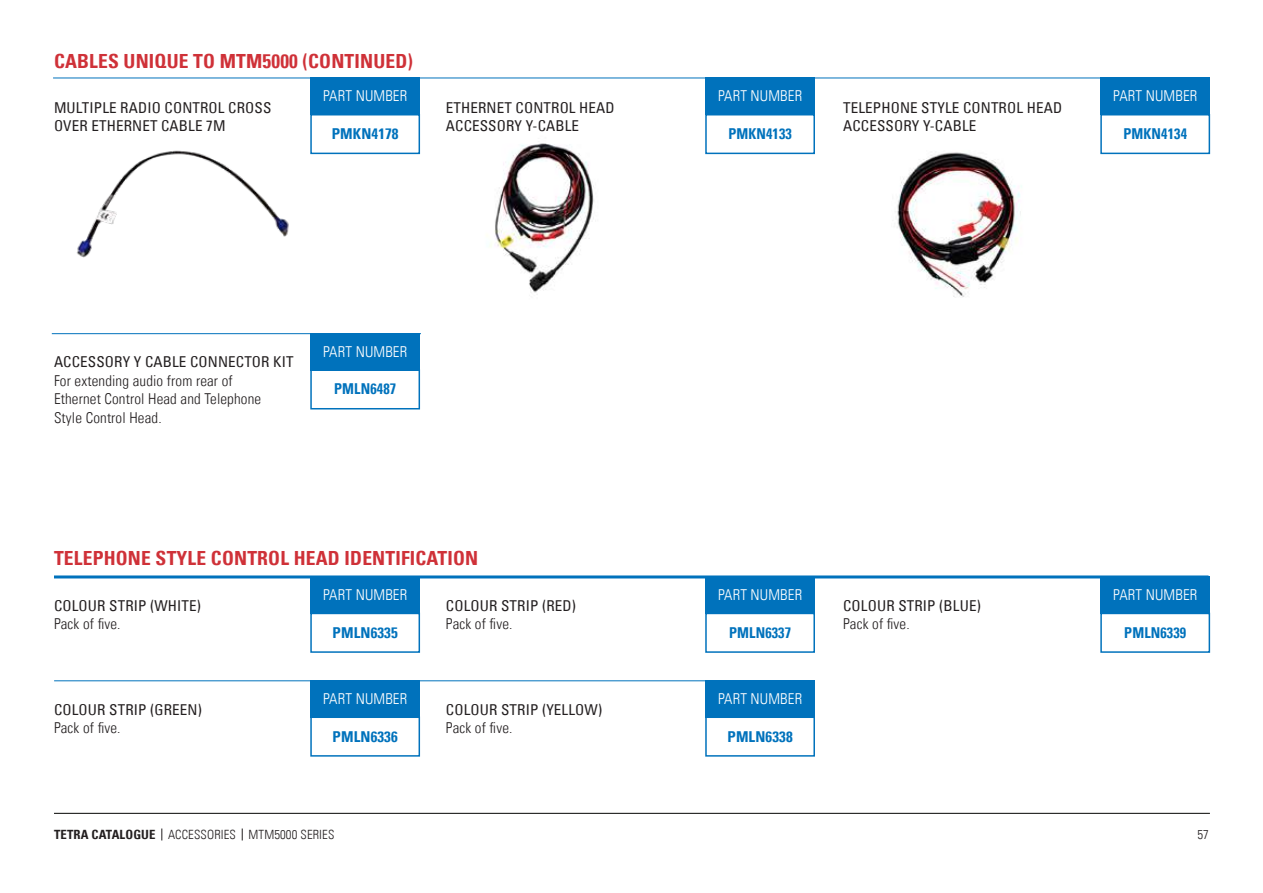
<style>
.page{position:relative;width:1263px;height:893px;background:#fff}
.page>*{position:absolute;margin:0;border:0;box-sizing:border-box;transform-origin:0 0}
.t1{font:700 condensed 19.5px "Univers LT";letter-spacing:.01em;color:#cf3138}
.t2{font:condensed 15px/18.3px "Univers LT";letter-spacing:.01em;color:#231f20}
.t3{font:300 condensed 15px/18.3px "Univers LT";letter-spacing:.01em;color:#231f20}
.t4{font:300 condensed 15px "Univers LT";letter-spacing:.01em;color:#fff}
.t5{font:700 condensed 15px "Univers LT";letter-spacing:.01em;color:#0072bc;scale:.95 1}
.t6{font:700 condensed 15px "Univers LT";letter-spacing:.01em;color:#0072bc}
.t7{font:300 condensed 12.75px "Univers LT";letter-spacing:.01em;color:#231f20}
.s1{font-weight:700}
</style>
<div class="page">
<img style="left:895px;top:152px;width:127px;height:145px">
<img style="left:487px;top:143px;width:107px;height:150px">
<svg style="left:162px;top:828px;width:1px;height:12px"></svg>
<svg style="left:242px;top:828px;width:1px;height:12px"></svg>
<div style="left:1100px;top:78px;width:110px;height:37px;background:#0072bc"></div>
<div style="left:1100px;top:114px;width:110px;height:40px;border:2px solid #0072bc"></div>
<div style="left:310px;top:78px;width:110px;height:37px;background:#0072bc"></div>
<div style="left:310px;top:114px;width:110px;height:40px;border:2px solid #0072bc"></div>
<hr style="left:53px;top:78px;width:1157px;height:1px;background:#0072bc">
<div style="left:705px;top:78px;width:110px;height:37px;background:#0072bc"></div>
<div style="left:705px;top:114px;width:110px;height:40px;border:2px solid #0072bc"></div>
<hr style="left:52px;top:333px;width:369px;height:1px;background:#0072bc">
<div style="left:310px;top:333px;width:110px;height:37px;background:#0072bc"></div>
<div style="left:310px;top:369px;width:110px;height:40px;border:2px solid #0072bc"></div>
<hr style="left:54px;top:813px;width:1156px;height:1px;background:#040503">
<div style="left:310px;top:576px;width:110px;height:38px;background:#0072bc"></div>
<div style="left:310px;top:613px;width:110px;height:40px;border:2px solid #0072bc"></div>
<div style="left:705px;top:576px;width:110px;height:38px;background:#0072bc"></div>
<div style="left:705px;top:613px;width:110px;height:40px;border:2px solid #0072bc"></div>
<hr style="left:54px;top:575px;width:1154px;height:3px;background:#0072bc">
<div style="left:1100px;top:576px;width:110px;height:38px;background:#0072bc"></div>
<div style="left:1100px;top:613px;width:110px;height:40px;border:2px solid #0072bc"></div>
<img style="left:76px;top:150px;width:213px;height:108px">
<div style="left:310px;top:680px;width:110px;height:38px;background:#0072bc"></div>
<div style="left:310px;top:716px;width:110px;height:41px;border:2px solid #0072bc"></div>
<div style="left:705px;top:680px;width:110px;height:38px;background:#0072bc"></div>
<div style="left:705px;top:716px;width:110px;height:41px;border:2px solid #0072bc"></div>
<hr style="left:54px;top:680px;width:761px;height:1px;background:#0072bc">
<h1 class="t1" style="left:54px;top:49px;width:360px">CABLES UNIQUE TO MTM5000 (CONTINUED)</h1>
<p class="t2" style="left:54px;top:98px;width:219px">MULTIPLE RADIO CONTROL CROSS<br>OVER ETHERNET CABLE 7M</p>
<p class="t4" style="left:323px;top:87px;width:86px">PART NUMBER</p>
<p class="t6" style="left:332px;top:125px;width:68px">PMKN4178</p>
<p class="t4" style="left:718px;top:87px;width:86px">PART NUMBER</p>
<p class="t5" style="left:728px;top:125px;width:68px">PMKN4133</p>
<p class="t2" style="left:446px;top:98px;width:170px">ETHERNET CONTROL HEAD<br>ACCESSORY Y-CABLE</p>
<p class="t2" style="left:843px;top:98px;width:221px">TELEPHONE STYLE CONTROL HEAD<br>ACCESSORY Y-CABLE</p>
<p class="t4" style="left:1113px;top:87px;width:86px">PART NUMBER</p>
<p class="t5" style="left:1123px;top:125px;width:68px">PMKN4134</p>
<p class="t2" style="left:54px;top:353px;width:241px">ACCESSORY Y CABLE CONNECTOR KIT</p>
<p class="t3" style="left:54px;top:371px;width:209px">For extending audio from rear of<br>Ethernet Control Head and Telephone<br>Style Control Head.</p>
<p class="t4" style="left:323px;top:342px;width:86px">PART NUMBER</p>
<p class="t5" style="left:334px;top:380px;width:67px">PMLN6487</p>
<h1 class="t1" style="left:54px;top:546px;width:426px">TELEPHONE STYLE CONTROL HEAD IDENTIFICATION</h1>
<p class="t2" style="left:54px;top:596px;width:149px">COLOUR STRIP (WHITE)</p>
<p class="t3" style="left:54px;top:615px;width:68px">Pack of five.</p>
<p class="t2" style="left:54px;top:700px;width:149px">COLOUR STRIP (GREEN)</p>
<p class="t3" style="left:54px;top:718px;width:68px">Pack of five.</p>
<p class="t4" style="left:323px;top:586px;width:86px">PART NUMBER</p>
<p class="t6" style="left:333px;top:624px;width:67px">PMLN6335</p>
<p class="t4" style="left:323px;top:690px;width:86px">PART NUMBER</p>
<p class="t6" style="left:333px;top:727px;width:67px">PMLN6336</p>
<p class="t2" style="left:446px;top:596px;width:132px">COLOUR STRIP (RED)</p>
<p class="t3" style="left:446px;top:615px;width:68px">Pack of five.</p>
<p class="t2" style="left:446px;top:700px;width:158px">COLOUR STRIP (YELLOW)</p>
<p class="t3" style="left:446px;top:718px;width:68px">Pack of five.</p>
<p class="t4" style="left:718px;top:586px;width:86px">PART NUMBER</p>
<p class="t5" style="left:729px;top:624px;width:67px">PMLN6337</p>
<p class="t4" style="left:718px;top:690px;width:86px">PART NUMBER</p>
<p class="t6" style="left:727px;top:727px;width:67px">PMLN6338</p>
<p class="t2" style="left:843px;top:596px;width:139px">COLOUR STRIP (BLUE)</p>
<p class="t3" style="left:843px;top:615px;width:68px">Pack of five.</p>
<p class="t4" style="left:1113px;top:586px;width:86px">PART NUMBER</p>
<p class="t5" style="left:1124px;top:623px;width:67px">PMLN6339</p>
<p class="t7" style="left:54px;top:827px;width:282px"><span class="s1">TETRA CATALOGUE</span> ACCESSORIES MTM5000 SERIES</p>
<p class="t7" style="left:1197px;top:827px;width:13px">57</p>
</div>
